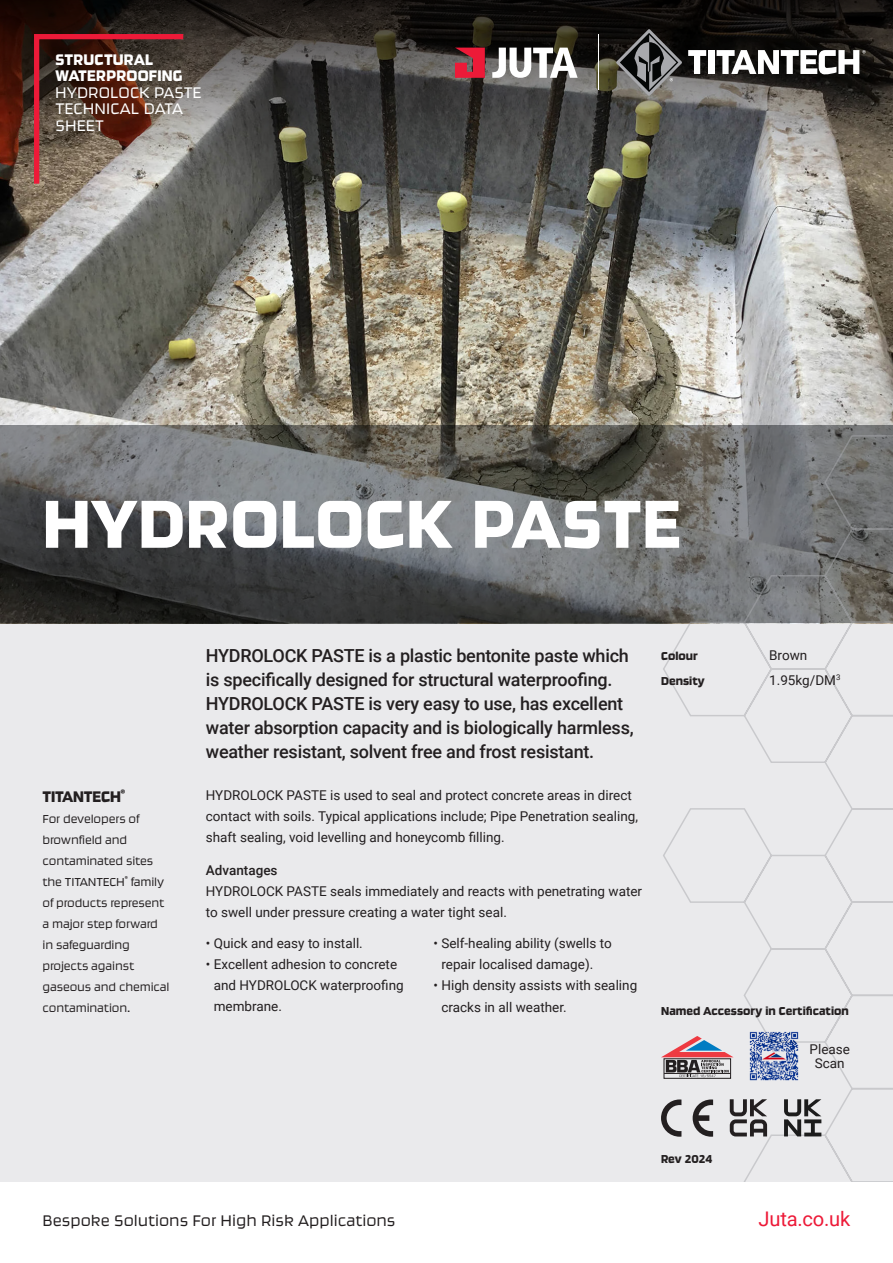
<style>
.page{position:relative;width:893px;height:1263px;background:#fff}
.page>*{position:absolute;margin:0;border:0;box-sizing:border-box;transform-origin:0 0}
.t1{font:79.5px "Ginger Pro";letter-spacing:.01em;color:#fff}
.t2{font:20.1px "Roboto";letter-spacing:-.01em;color:#ed1a38}
.t3{font:500 18px/24px "Roboto";letter-spacing:-.015em;color:#231f20}
.t4{font:300 18px "Ginger Pro";color:#231f20}
.t5{font:300 18px/16.5px "Ginger Pro";color:#fff}
.t6{font:18px/16.5px "Ginger Pro";letter-spacing:.01em;color:#fff}
.t7{font:18px "Ginger Pro";letter-spacing:-.01em;color:#231f20}
.t8{font:13.5px/21px "Roboto";color:#231f20}
.t9{font:300 13.5px/21px "Ginger Pro";letter-spacing:-.01em;color:#231f20}
.t10{font:13.5px "Ginger Pro";color:#231f20}
.t11{font:500 13.5px "Roboto";color:#231f20}
</style>
<div class="page">
<div style="left:0;top:425px;width:893px;height:756px;background:#eaeaec"></div>
<img style="left:0;top:176px;width:893px;height:249px">
<svg style="left:0;top:0;width:893px;height:176px;background:#403d39"></svg>
<svg style="left:0;top:425px;width:893px;height:198px;background:#5b5c5c"></svg>
<svg style="left:31px;top:31px;width:158px;height:158px;background:#6f5249"></svg>
<svg style="left:455px;top:48px;width:30px;height:30px"></svg>
<svg style="left:492px;top:48px;width:86px;height:30px"></svg>
<svg style="left:616px;top:29px;width:66px;height:67px;background:#515150"></svg>
<svg style="left:688px;top:50px;width:18px;height:24px"></svg>
<div style="left:708px;top:50px;width:6px;height:24px;background:#fff"></div>
<svg style="left:717px;top:50px;width:149px;height:24px"></svg>
<hr style="left:598px;top:34px;width:1px;height:56px;background:#fff">
<svg style="left:655px;top:435px;width:238px;height:746px"></svg>
<svg style="left:730px;top:1099px;width:37px;height:37px"></svg>
<svg style="left:661px;top:1099px;width:20px;height:38px"></svg>
<svg style="left:693px;top:1099px;width:20px;height:38px"></svg>
<svg style="left:784px;top:1099px;width:37px;height:37px"></svg>
<svg style="left:661px;top:1036px;width:73px;height:41px"></svg>
<img style="left:748px;top:1030px;width:51px;height:51px">
<h3 class="t6" style="left:55px;top:51px;width:129px">STRUCTURAL<br>WATERPROOFING</h3>
<h3 class="t5" style="left:55px;top:84px;width:148px">HYDROLOCK PASTE<br>TECHNICAL DATA<br>SHEET</h3>
<h1 class="t1" style="left:43px;top:474px;width:641px">HYDROLOCK PASTE</h1>
<h3 class="t7" style="left:43px;top:785px;width:84px">TITANTECH<sup>®</sup></h3>
<p class="t9" style="left:43px;top:807px;width:129px">For developers of brownfield and contaminated sites the TITANTECH<sup>®</sup> family of products represent a major step forward in safeguarding projects against gaseous and chemical contamination.</p>
<p class="t3" style="left:206px;top:643px;width:429px">HYDROLOCK PASTE is a plastic bentonite paste which is specifically designed for structural waterproofing.<br>HYDROLOCK PASTE is very easy to use, has excellent water absorption capacity and is biologically harmless, weather resistant, solvent free and frost resistant.</p>
<p class="t8" style="left:206px;top:784px;width:434px">HYDROLOCK PASTE is used to seal and protect concrete areas in direct contact with soils. Typical applications include; Pipe Penetration sealing, shaft sealing, void levelling and honeycomb filling.</p>
<p class="t11" style="left:206px;top:861px;width:73px">Advantages</p>
<p class="t8" style="left:206px;top:880px;width:438px">HYDROLOCK PASTE seals immediately and reacts with penetrating water to swell under pressure creating a water tight seal.</p>
<p class="t8" style="left:206px;top:933px;width:158px">• Quick and easy to install.</p>
<p class="t8" style="left:214px;top:954px;width:191px;text-indent:-8px">• Excellent adhesion to concrete and HYDROLOCK waterproofing membrane.</p>
<p class="t8" style="left:441px;top:933px;width:172px;text-indent:-8px">• Self-healing ability (swells to repair localised damage).</p>
<p class="t8" style="left:441px;top:975px;width:197px;text-indent:-8px">• High density assists with sealing cracks in all weather.</p>
<p class="t10" style="left:661px;top:647px;width:38px">Colour</p>
<p class="t8" style="left:769px;top:644px;width:40px">Brown</p>
<p class="t10" style="left:661px;top:672px;width:45px">Density</p>
<p class="t8" style="left:769px;top:669px;width:73px">1.95kg/DM<sup>3</sup></p>
<p class="t10" style="left:661px;top:1002px;width:189px">Named Accessory in Certification</p>
<p class="t8" style="left:810px;top:1042px;width:42px;line-height:13.5px;text-align:center">Please<br>Scan</p>
<p class="t10" style="left:661px;top:1151px;width:53px">Rev 2024</p>
<h3 class="t4" style="left:43px;top:1210px;width:355px">Bespoke Solutions For High Risk Applications</h3>
<h2 class="t2" style="left:758px;top:1205px;width:93px">Juta.co.uk</h2>
</div>
